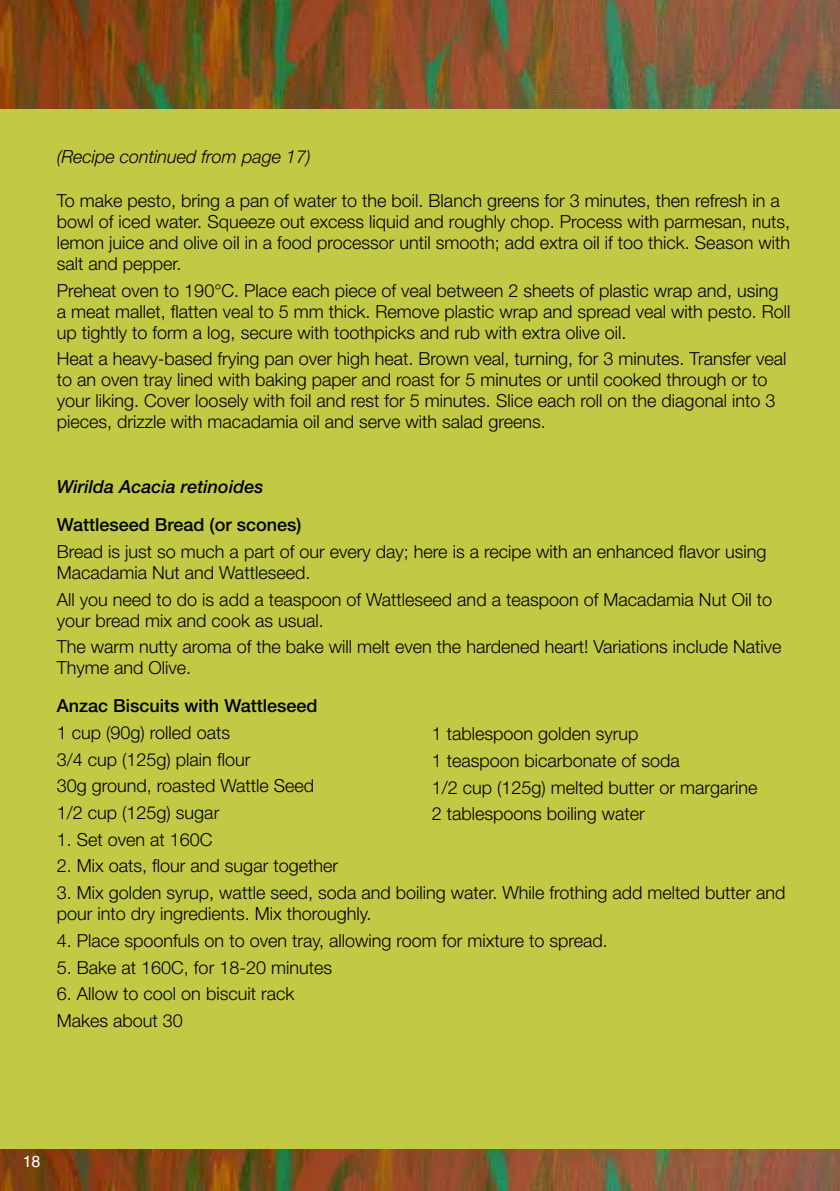
<style>
.page{position:relative;width:840px;height:1191px;background:#fff}
.page>*{position:absolute;margin:0;border:0;box-sizing:border-box;transform-origin:0 0}
.t1{font:300 18px/21px "Helvetica Neue";color:#000}
.t2{font:500 18px "Helvetica Neue";color:#000}
.t3{font:italic 300 18px "Helvetica Neue";color:#000}
.t4{font:italic 500 18px "Helvetica Neue";color:#000}
.t5{font:16px "Helvetica";color:#fff}
</style>
<div class="page">
<img style="left:0;top:1148px;width:839px;height:43px">
<div style="left:0;top:0;width:839px;height:1148px;background:#c2ca45"></div>
<img style="left:0;top:0;width:839px;height:109px">
<p class="t3" style="left:57px;top:146px;width:255px">(Recipe continued from page 17)</p>
<p class="t1" style="left:57px;top:190px;width:734px">To make pesto, bring a pan of water to the boil. Blanch greens for 3 minutes, then refresh in a bowl of iced water. Squeeze out excess liquid and roughly chop. Process with parmesan, nuts, lemon juice and olive oil in a food processor until smooth; add extra oil if too thick. Season with salt and pepper.</p>
<p class="t1" style="left:57px;top:279px;width:734px">Preheat oven to 190°C. Place each piece of veal between 2 sheets of plastic wrap and, using a meat mallet, flatten veal to 5 mm thick. Remove plastic wrap and spread veal with pesto. Roll up tightly to form a log, secure with toothpicks and rub with extra olive oil.</p>
<p class="t1" style="left:57px;top:348px;width:730px">Heat a heavy-based frying pan over high heat. Brown veal, turning, for 3 minutes. Transfer veal to an oven tray lined with baking paper and roast for 5 minutes or until cooked through or to your liking. Cover loosely with foil and rest for 5 minutes. Slice each roll on the diagonal into 3 pieces, drizzle with macadamia oil and serve with salad greens.</p>
<p class="t4" style="left:57px;top:476px;width:208px">Wirilda Acacia retinoides</p>
<p class="t2" style="left:57px;top:514px;width:246px">Wattleseed Bread (or scones)</p>
<p class="t1" style="left:57px;top:540px;width:710px">Bread is just so much a part of our every day; here is a recipe with an enhanced flavor using<br>Macadamia Nut and Wattleseed.</p>
<p class="t1" style="left:57px;top:588px;width:716px">All you need to do is add a teaspoon of Wattleseed and a teaspoon of Macadamia Nut Oil to your bread mix and cook as usual.</p>
<p class="t1" style="left:57px;top:636px;width:725px">The warm nutty aroma of the bake will melt even the hardened heart! Variations include Native<br>Thyme and Olive.</p>
<p class="t2" style="left:57px;top:695px;width:262px">Anzac Biscuits with Wattleseed</p>
<p class="t1" style="left:57px;top:719px;width:259px;line-height:26.6px">1 cup (90g) rolled oats<br>3/4 cup (125g) plain flour<br>30g ground, roasted Wattle Seed<br>1/2 cup (125g) sugar</p>
<p class="t1" style="left:57px;top:828px;width:157px">1. Set oven at 160C</p>
<p class="t1" style="left:57px;top:855px;width:283px">2. Mix oats, flour and sugar together</p>
<p class="t1" style="left:57px;top:881px;width:729px">3. Mix golden syrup, wattle seed, soda and boiling water. While frothing add melted butter and pour into dry ingredients. Mix thoroughly.</p>
<p class="t1" style="left:57px;top:929px;width:552px">4. Place spoonfuls on to oven tray, allowing room for mixture to spread.</p>
<p class="t1" style="left:57px;top:956px;width:277px">5. Bake at 160C, for 18-20 minutes</p>
<p class="t1" style="left:57px;top:980px;width:239px;line-height:26.6px">6. Allow to cool on biscuit rack<br>Makes about 30</p>
<p class="t1" style="left:431px;top:720px;width:327px;line-height:26.6px">1 tablespoon golden syrup<br>1 teaspoon bicarbonate of soda<br>1/2 cup (125g) melted butter or margarine<br>2 tablespoons boiling water</p>
<p class="t5" style="left:23px;top:1152px;width:19px">18</p>
</div>
